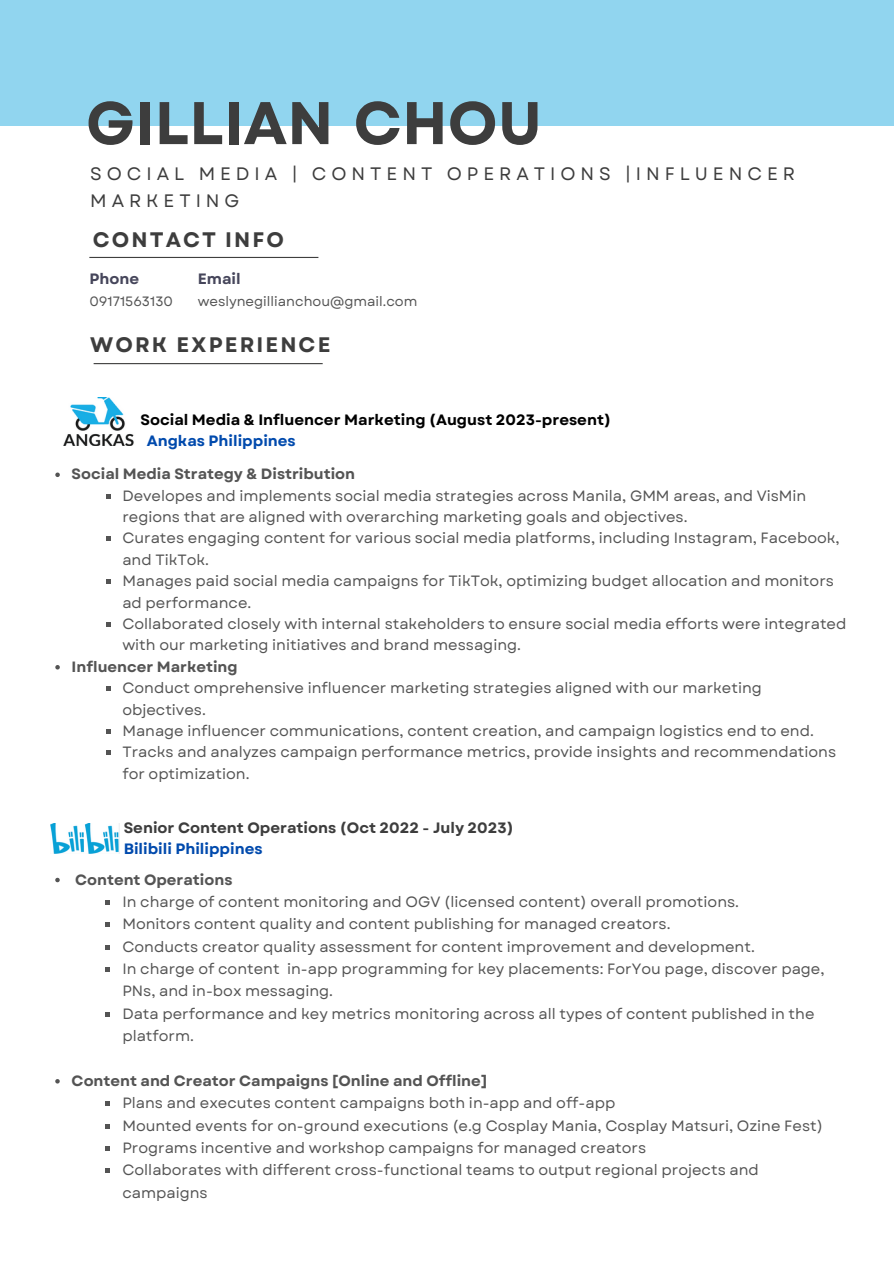
<style>
.page{position:relative;width:894px;height:1264px;background:#fff}
.page>*{position:absolute;margin:0;border:0;box-sizing:border-box;transform-origin:0 0}
.t1{font:700 60px "Garet";color:#3d3d3d}
.t2{font:700 21px "Garet";letter-spacing:.1em;color:#3d3d3d}
.t3{font:18px/27px "Garet";letter-spacing:.275em;color:#3d3d3d}
.t4{font:700 15px "Garet";color:#000}
.t5{font:700 15px "Garet";color:#3d3d3d}
.t6{font:700 15px "Garet";color:#004aad}
.t7{font:700 15px "Garet";color:#46465b}
.t8{font:14.85px/21.3px "Garet";color:#545454}
.t9{font:700 14.85px "Garet";color:#545454}
.t10{font:13.5px "Garet";color:#545454}
</style>
<div class="page">
<div style="left:0;top:0;width:893px;height:126px;background:#91d5ef"></div>
<hr style="left:89px;top:257px;width:229px;height:1px;background:#3f3f3e">
<img style="left:63px;top:397px;width:71px;height:49px">
<hr style="left:94px;top:363px;width:228px;height:1px;background:#3f3f3e">
<svg style="left:55px;top:472px;width:5px;height:5px"></svg>
<svg style="left:106px;top:494px;width:4px;height:4px"></svg>
<svg style="left:106px;top:536px;width:4px;height:5px"></svg>
<svg style="left:106px;top:579px;width:4px;height:5px"></svg>
<svg style="left:106px;top:622px;width:4px;height:4px"></svg>
<svg style="left:55px;top:665px;width:5px;height:4px"></svg>
<svg style="left:106px;top:686px;width:4px;height:5px"></svg>
<svg style="left:106px;top:729px;width:4px;height:4px"></svg>
<svg style="left:106px;top:750px;width:4px;height:5px"></svg>
<svg style="left:55px;top:877px;width:5px;height:5px"></svg>
<svg style="left:106px;top:900px;width:4px;height:4px"></svg>
<svg style="left:106px;top:922px;width:4px;height:5px"></svg>
<svg style="left:106px;top:945px;width:4px;height:4px"></svg>
<svg style="left:106px;top:967px;width:4px;height:4px"></svg>
<svg style="left:106px;top:1012px;width:4px;height:4px"></svg>
<svg style="left:55px;top:1079px;width:5px;height:4px"></svg>
<svg style="left:106px;top:1101px;width:4px;height:4px"></svg>
<svg style="left:106px;top:1124px;width:4px;height:4px"></svg>
<svg style="left:106px;top:1146px;width:4px;height:4px"></svg>
<svg style="left:106px;top:1168px;width:4px;height:4px"></svg>
<img style="left:50px;top:823px;width:69px;height:30px">
<p class="t1" style="left:86px;top:80px;width:457px">GILLIAN CHOU</p>
<p class="t3" style="left:90px;top:160px;width:706px">SOCIAL MEDIA | CONTENT OPERATIONS |INFLUENCER<br>MARKETING</p>
<p class="t2" style="left:93px;top:225px;width:193px">CONTACT INFO</p>
<h1 class="t7" style="left:89px;top:268px;width:51px">Phone</h1>
<h1 class="t10" style="left:89px;top:292px;width:85px">09171563130</h1>
<h3 class="t7" style="left:198px;top:268px;width:44px">Email</h3>
<h2 class="t10" style="left:198px;top:292px;width:221px">weslynegillianchou@gmail.com</h2>
<h4 class="t2" style="left:90px;top:329px;width:242px">WORK EXPERIENCE</h4>
<p class="t4" style="left:140px;top:409px;width:472px">Social Media &amp; Influencer Marketing (August 2023-present)</p>
<h4 class="t6" style="left:147px;top:429px;width:150px">Angkas Philippines</h4>
<p class="t9" style="left:72px;top:463px;width:285px">Social Media Strategy &amp; Distribution</p>
<p class="t8" style="left:122px;top:485px;width:685px">Developes and implements social media strategies across Manila, GMM areas, and VisMin regions that are aligned with overarching marketing goals and objectives.</p>
<p class="t8" style="left:122px;top:527px;width:718px">Curates engaging content for various social media platforms, including Instagram, Facebook, and TikTok.</p>
<p class="t8" style="left:122px;top:570px;width:713px">Manages paid social media campaigns for TikTok, optimizing budget allocation and monitors ad performance.</p>
<p class="t8" style="left:122px;top:613px;width:725px">Collaborated closely with internal stakeholders to ensure social media efforts were integrated with our marketing initiatives and brand messaging.</p>
<p class="t9" style="left:72px;top:656px;width:167px">Influencer Marketing</p>
<p class="t8" style="left:122px;top:677px;width:641px">Conduct omprehensive influencer marketing strategies aligned with our marketing objectives.</p>
<p class="t8" style="left:122px;top:720px;width:692px">Manage influencer communications, content creation, and campaign logistics end to end.</p>
<p class="t8" style="left:122px;top:741px;width:715px">Tracks and analyzes campaign performance metrics, provide insights and recommendations for optimization.</p>
<p class="t5" style="left:124px;top:816px;width:391px">Senior Content Operations (Oct 2022 - July 2023)</p>
<p class="t6" style="left:124px;top:838px;width:140px">Bilibili Philippines</p>
<p class="t9" style="left:75px;top:868px;width:159px">Content Operations</p>
<p class="t8" style="left:122px;top:891px;width:618px">In charge of content monitoring and OGV (licensed content) overall promotions.</p>
<p class="t8" style="left:122px;top:913px;width:549px">Monitors content quality and content publishing for managed creators.</p>
<p class="t8" style="left:122px;top:935px;width:633px">Conducts creator quality assessment for content improvement and development.</p>
<p class="t8" style="left:122px;top:957px;width:703px;line-height:22.4px">In charge of content in-app programming for key placements: ForYou page, discover page,<br>PNs, and in-box messaging.</p>
<p class="t8" style="left:122px;top:1002px;width:693px;line-height:22.4px">Data performance and key metrics monitoring across all types of content published in the platform.</p>
<p class="t9" style="left:72px;top:1069px;width:417px">Content and Creator Campaigns [Online and Offline]</p>
<p class="t8" style="left:122px;top:1092px;width:494px">Plans and executes content campaigns both in-app and off-app</p>
<p class="t8" style="left:122px;top:1114px;width:702px">Mounted events for on-ground executions (e.g Cosplay Mania, Cosplay Matsuri, Ozine Fest)</p>
<p class="t8" style="left:122px;top:1137px;width:525px">Programs incentive and workshop campaigns for managed creators</p>
<p class="t8" style="left:122px;top:1158px;width:637px;line-height:22.4px">Collaborates with different cross-functional teams to output regional projects and campaigns</p>
</div>
